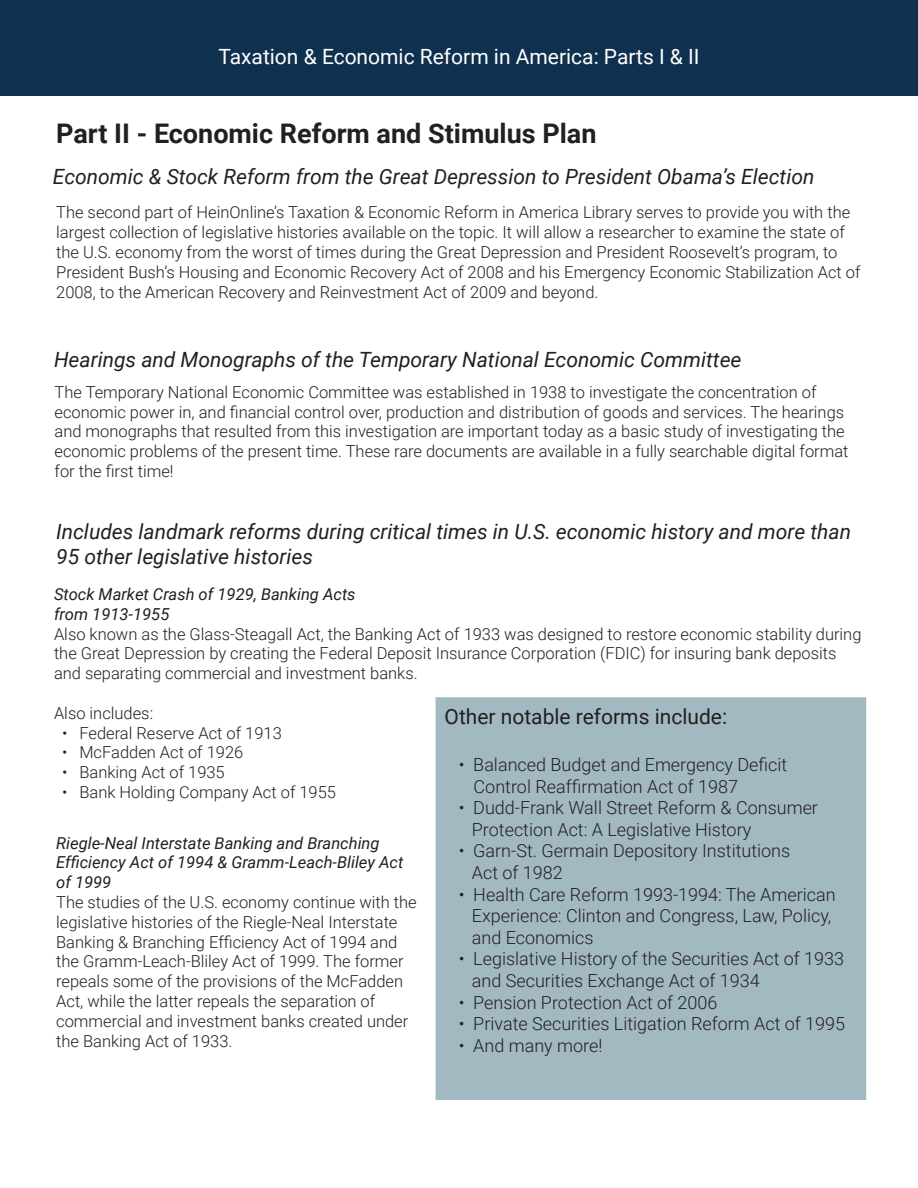
<style>
.page{position:relative;width:918px;height:1188px;background:#fff}
.page>*{position:absolute;margin:0;border:0;box-sizing:border-box;transform-origin:0 0}
.t1{font:700 27px "Roboto";color:#231f20}
.t2{font:italic 21px/25.2px "Roboto";color:#231f20}
.t3{font:21px "Roboto";color:#fff}
.t4{font:21px "Roboto";color:#231f20}
.t5{font:300 18px/21.6px "Roboto";color:#231f20}
.t6{font:300 16.5px/19.8px "Roboto";color:#231f20}
.t7{font:italic 16.5px/19.8px "Roboto";color:#231f20}
</style>
<div class="page">
<hr style="left:0;top:0;width:1px;height:95px;background:#0f304f">
<div style="left:1px;top:0;width:917px;height:95px;background:#0f304f"></div>
<div style="left:436px;top:697px;width:430px;height:403px;background:#a2b9c1"></div>
<p class="t3" style="left:218px;top:42px;width:483px">Taxation &amp; Economic Reform in America: Parts I &amp; II</p>
<p class="t1" style="left:56px;top:114px;width:542px">Part II - Economic Reform and Stimulus Plan</p>
<p class="t2" style="left:53px;top:164px;width:763px">Economic &amp; Stock Reform from the Great Depression to President Obama’s Election</p>
<p class="t6" style="left:56px;top:202px;width:806px">The second part of HeinOnline’s Taxation &amp; Economic Reform in America Library serves to provide you with the largest collection of legislative histories available on the topic. It will allow a researcher to examine the state of the U.S. economy from the worst of times during the Great Depression and President Roosevelt’s program, to President Bush’s Housing and Economic Recovery Act of 2008 and his Emergency Economic Stabilization Act of 2008, to the American Recovery and Reinvestment Act of 2009 and beyond.</p>
<p class="t2" style="left:54px;top:346px;width:689px">Hearings and Monographs of the Temporary National Economic Committee</p>
<p class="t6" style="left:55px;top:381px;width:796px">The Temporary National Economic Committee was established in 1938 to investigate the concentration of economic power in, and financial control over, production and distribution of goods and services. The hearings and monographs that resulted from this investigation are important today as a basic study of investigating the economic problems of the present time. These rare documents are available in a fully searchable digital format for the first time!</p>
<p class="t2" style="left:56px;top:518px;width:796px">Includes landmark reforms during critical times in U.S. economic history and more than<br>95 other legislative histories</p>
<p class="t7" style="left:54px;top:584px;width:303px">Stock Market Crash of 1929, Banking Acts</p>
<p class="t7" style="left:54px;top:603px;width:117px">from 1913-1955</p>
<p class="t6" style="left:54px;top:623px;width:809px">Also known as the Glass-Steagall Act, the Banking Act of 1933 was designed to restore economic stability during the Great Depression by creating the Federal Deposit Insurance Corporation (FDIC) for insuring bank deposits and separating commercial and investment banks.</p>
<p class="t6" style="left:54px;top:702px;width:101px">Also includes:</p>
<p class="t6" style="left:62px;top:722px;width:221px">• Federal Reserve Act of 1913</p>
<p class="t6" style="left:62px;top:742px;width:183px">• McFadden Act of 1926</p>
<p class="t6" style="left:62px;top:762px;width:164px">• Banking Act of 1935</p>
<p class="t6" style="left:62px;top:782px;width:276px">• Bank Holding Company Act of 1955</p>
<p class="t4" style="left:445px;top:702px;width:284px">Other notable reforms include:</p>
<p class="t5" style="left:474px;top:753px;width:315px;text-indent:-15px">• Balanced Budget and Emergency Deficit<br>Control Reaffirmation Act of 1987</p>
<p class="t5" style="left:459px;top:796px;width:361px">• Dudd-Frank Wall Street Reform &amp; Consumer</p>
<p class="t5" style="left:472px;top:818px;width:281px">Protection Act: A Legislative History</p>
<p class="t5" style="left:459px;top:840px;width:333px">• Garn-St. Germain Depository Institutions</p>
<p class="t5" style="left:472px;top:861px;width:92px">Act of 1982</p>
<p class="t5" style="left:459px;top:883px;width:378px">• Health Care Reform 1993-1994: The American</p>
<p class="t5" style="left:472px;top:904px;width:361px">Experience: Clinton and Congress, Law, Policy,</p>
<p class="t5" style="left:472px;top:926px;width:123px">and Economics</p>
<p class="t5" style="left:459px;top:948px;width:387px">• Legislative History of the Securities Act of 1933</p>
<p class="t5" style="left:472px;top:969px;width:289px">and Securities Exchange Act of 1934</p>
<p class="t5" style="left:459px;top:991px;width:260px">• Pension Protection Act of 2006</p>
<p class="t5" style="left:459px;top:1012px;width:388px">• Private Securities Litigation Reform Act of 1995</p>
<p class="t5" style="left:459px;top:1034px;width:145px">• And many more!</p>
<p class="t7" style="left:56px;top:832px;width:349px">Riegle-Neal Interstate Banking and Branching<br>Efficiency Act of 1994 &amp; Gramm-Leach-Bliley Act of 1999</p>
<p class="t6" style="left:56px;top:892px;width:362px">The studies of the U.S. economy continue with the legislative histories of the Riegle-Neal Interstate Banking &amp; Branching Efficiency Act of 1994 and the Gramm-Leach-Bliley Act of 1999. The former repeals some of the provisions of the McFadden Act, while the latter repeals the separation of commercial and investment banks created under the Banking Act of 1933.</p>
</div>
